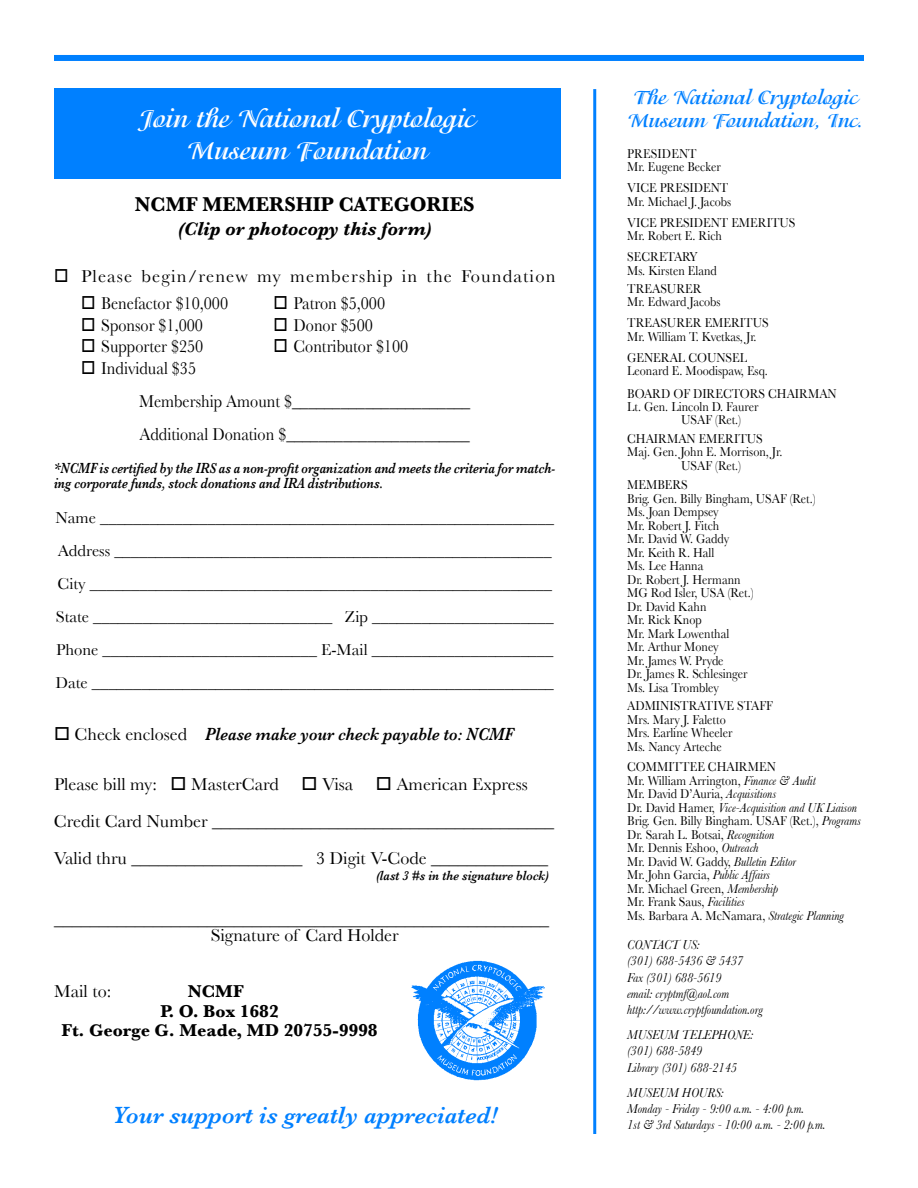
<style>
.page{position:relative;width:918px;height:1188px;background:#fff}
.page>*{position:absolute;margin:0;border:0;box-sizing:border-box;transform-origin:0 0}
.t1{font:700 27px/32.4px "Isadora";color:#fff;text-align:center}
.t2{font:italic 600 24px "Baskerville";color:#0080ff}
.t3{font:700 21px/22.5px "Isadora";color:#0080ff}
.t4{font:700 21px "Baskerville";color:#000;scale:.96 1}
.t5{font:italic 700 19.5px "Baskerville";color:#000;scale:.96 1}
.t6{font:18px/37.5px "Baskerville";color:#000}
.t7{font:18px/33px "Baskerville";color:#000;scale:.9 1}
.t8{font:italic 600 18px "Baskerville";color:#000;scale:.9 1}
.t9{font:700 18px/19.5px "Baskerville";color:#000;text-align:center}
.t10{font:16.5px/33px "Baskerville";color:#000}
.t11{font:italic 600 15px/15px "Baskerville";color:#000;scale:.83 1}
.t12{font:13.5px/13.5px "Baskerville";color:#000;scale:.9 1}
.t13{font:italic 13.5px/16.2px "Baskerville";color:#000;scale:.9 1}
.t14{font:italic 600 13.5px "Baskerville";color:#000;scale:.9 1}
.s1{font-weight:400;font-style:normal}
.s2{font-style:italic}
.s3{font-style:normal}
</style>
<div class="page">
<div style="left:54px;top:55px;width:810px;height:6px;background:#0080ff"></div>
<div style="left:54px;top:88px;width:506px;height:91px;background:#0080ff"></div>
<hr style="left:593px;top:89px;width:3px;height:1045px;background:#0080ff">
<img style="left:411px;top:960px;width:134px;height:121px">
<h1 class="t1" style="left:139px;top:102px;width:337px">Join the National Cryptologic<br>Museum Foundation</h1>
<h3 class="t4" style="left:135px;top:192px;width:109px">NCMF MEMER</h3>
<h3 class="t4" style="left:284px;top:192px;width:200px">SHIP CATEGORIES</h3>
<h3 class="t5" style="left:178px;top:217px;width:266px">(Clip or photocopy this form)</h3>
<h3 class="t6" style="left:54px;top:257px;width:503px">□ Please begin/renew my membership in the Foundation</h3>
<h3 class="t7" style="left:81px;top:287px;width:165px">□ Benefactor $10,000</h3>
<h3 class="t7" style="left:273px;top:287px;width:126px">□ Patron $5,000</h3>
<h3 class="t7" style="left:81px;top:308px;width:137px">□ Sponsor $1,000</h3>
<h3 class="t7" style="left:273px;top:308px;width:112px">□ Donor $500</h3>
<h3 class="t7" style="left:81px;top:330px;width:137px">□ Supporter $250</h3>
<h3 class="t7" style="left:273px;top:330px;width:151px">□ C ontributor $100</h3>
<h3 class="t7" style="left:139px;top:352px;width:370px;text-indent:-58px">□ Individual $35<br>Membership Amount $______________________<br>Additional Donation $_______________________</h3>
<p class="t11" style="left:54px;top:461px;width:606px">*NCMF is certified by the IRS as a non-profit organization and meets the criteria for match&shy;ing corporate funds, stock donations and IRA distributions.</p>
<p class="t10" style="left:55px;top:501px;width:500px">Name _______________________________________________________ Address _____________________________________________________ City ________________________________________________________ State _____________________________ Zip ______________________ Phone __________________________ E-Mail ______________________ Date ________________________________________________________</p>
<h3 class="t8" style="left:54px;top:724px;width:512px">□ <span class="s1">Check enclosed</span> Please make your check payable to: NCMF</h3>
<h3 class="t6" style="left:54px;top:765px;width:301px">Please bill my: □ MasterCard □ Visa</h3>
<h3 class="t6" style="left:54px;top:765px;width:502px;text-indent:322px">□ American Express<br>Credit Card Number ______________________________________<br>Valid thru ___________________ 3 Digit V-Code _____________</h3>
<p class="t14" style="left:376px;top:868px;width:193px">(last 3 #s in the signature block)</p>
<h3 class="t6" style="left:54px;top:910px;width:496px;line-height:16.5px;text-align:center">_______________________________________________________<br>Signature of Card Holder</h3>
<h3 class="t9" style="left:62px;top:982px;width:318px">NCMF<br>P. O. BOX 1682<br>FT. GEORGE G. MEADE, MD 20755-9998</h3>
<h3 class="t6" style="left:54px;top:973px;width:59px">Mail to:</h3>
<h2 class="t2" style="left:112px;top:1101px;width:386px">Your support is greatly appreciated!</h2>
<h3 class="t3" style="left:628px;top:86px;width:238px">The National Cryptologic<br>Museum Foundation, Inc.</h3>
<p class="t12" style="left:627px;top:146px;width:105px">PRESIDENT<br>Mr. Eugene Becker</p>
<p class="t12" style="left:627px;top:181px;width:19px">VICE</p>
<p class="t12" style="left:627px;top:181px;width:117px;text-indent:33px">PRESIDENT<br>Mr. Michael J. Jacobs</p>
<p class="t12" style="left:627px;top:215px;width:19px">VICE</p>
<p class="t12" style="left:660px;top:215px;width:10px">PRESIDENT</p>
<p class="t12" style="left:731px;top:215px;width:10px">EMERITUS</p>
<p class="t12" style="left:627px;top:225px;width:107px;line-height:21px">Mr. Robert E. Rich<br>SECRETARY</p>
<p class="t12" style="left:627px;top:261px;width:101px;line-height:18px">Ms. Kirsten Eland<br>TREASURER</p>
<p class="t12" style="left:627px;top:291px;width:105px;line-height:21px">Mr. Edward Jacobs<br>TREASURER</p>
<p class="t12" style="left:627px;top:316px;width:159px;text-indent:77px">emeritus<br>Mr. William T. Kvetkas, Jr.</p>
<p class="t12" style="left:627px;top:350px;width:11px">GENERAL</p>
<p class="t12" style="left:627px;top:350px;width:158px;text-indent:61px">COUNSEL<br>Leonard E. Moodispaw, Esq.</p>
<p class="t12" style="left:627px;top:387px;width:11px">BOARD</p>
<p class="t12" style="left:673px;top:387px;width:32px">OF DIRECTORS</p>
<p class="t12" style="left:768px;top:387px;width:11px">CHAIRMAN</p>
<p class="t12" style="left:627px;top:400px;width:147px;line-height:12.8px">Lt. Gen. Lincoln D. Faurer<br>USAF</p>
<p class="t12" style="left:715px;top:413px;width:30px">(Ret.)</p>
<p class="t12" style="left:627px;top:431px;width:174px;text-indent:72px">EMERITUS<br>Maj. Gen. John E. Morrison, Jr.<br>USAF</p>
<p class="t12" style="left:627px;top:431px;width:11px">CHAIRMAN</p>
<p class="t12" style="left:715px;top:458px;width:30px">(Ret.)</p>
<p class="t12" style="left:627px;top:478px;width:153px">MEMBERS<br>Brig. Gen. Billy Bingham, USAF</p>
<p class="t12" style="left:790px;top:491px;width:30px">(Ret.)</p>
<p class="t12" style="left:627px;top:505px;width:128px">Ms. Joan Dempsey<br>Mr. Robert J. Fitch<br>Mr. David W. Gaddy<br>Mr. Keith R. Hall<br>Ms. Lee Hanna<br>Dr. Robert J. Hermann<br>MG Rod Isler, USA</p>
<p class="t12" style="left:728px;top:586px;width:30px">(Ret.)</p>
<p class="t12" style="left:627px;top:599px;width:135px">Dr. David Kahn<br>Mr. Rick Knop<br>Mr. Mark Lowenthal<br>Mr. Arthur Money<br>Mr. James W. Pryde<br>Dr. James R. Schlesinger<br>Ms. Lisa Trombley</p>
<p class="t12" style="left:627px;top:699px;width:163px">administrative staff<br>Mrs. Mary J. Faletto<br>Mrs. Earline Wheeler<br>Ms. Nancy Arteche</p>
<p class="t12" style="left:627px;top:760px;width:11px">COMMITTEE</p>
<p class="t12" style="left:627px;top:760px;width:257px;text-indent:81px">CHAIRMEN<br>Mr. William Arrington, <span class="s2">Finance &amp; Audit<br></span>Mr. David D’Auria, <span class="s2">Acquisitions<br></span>Dr. David Hamer, <span class="s2">Vice-Acquisition and UK Liaison<br></span>Brig. Gen. Billy Bingham. USAF</p>
<p class="t13" style="left:790px;top:812px;width:81px"><span class="s3">(Ret.),</span> Programs</p>
<p class="t12" style="left:627px;top:827px;width:242px">Dr. Sarah L. Botsai, <span class="s2">Recognition<br></span>Mr. Dennis Eshoo, <span class="s2">Outreach<br></span>Mr. David W. Gaddy, <span class="s2">Bulletin Editor<br></span>Mr. John Garcia, <span class="s2">Public Affairs<br></span>Mr. Michael Green, <span class="s2">Membership<br></span>Mr. Frank Saus, <span class="s2">Facilities<br></span>Ms. Barbara A. McNamara, <span class="s2">Strategic Planning</span></p>
<p class="t13" style="left:627px;top:937px;width:152px">CONTACT US:<br>(301) 688-5436 &amp; 5437<br>Fax (301) 688-5619<br>email: cryptmf@aol.com http://www.cryptfoundation.org</p>
<p class="t13" style="left:627px;top:1027px;width:142px">MUSEUM TELEPHONE: (301) 688-5849<br>Library (301) 688-2145</p>
<p class="t13" style="left:627px;top:1084px;width:222px">MUSEUM HOURS:<br>Monday - Friday - 9:00 a.m. - 4:00 p.m.<br>1st &amp; 3rd Saturdays - 10:00 a.m. - 2:00 p.m.</p>
</div>
